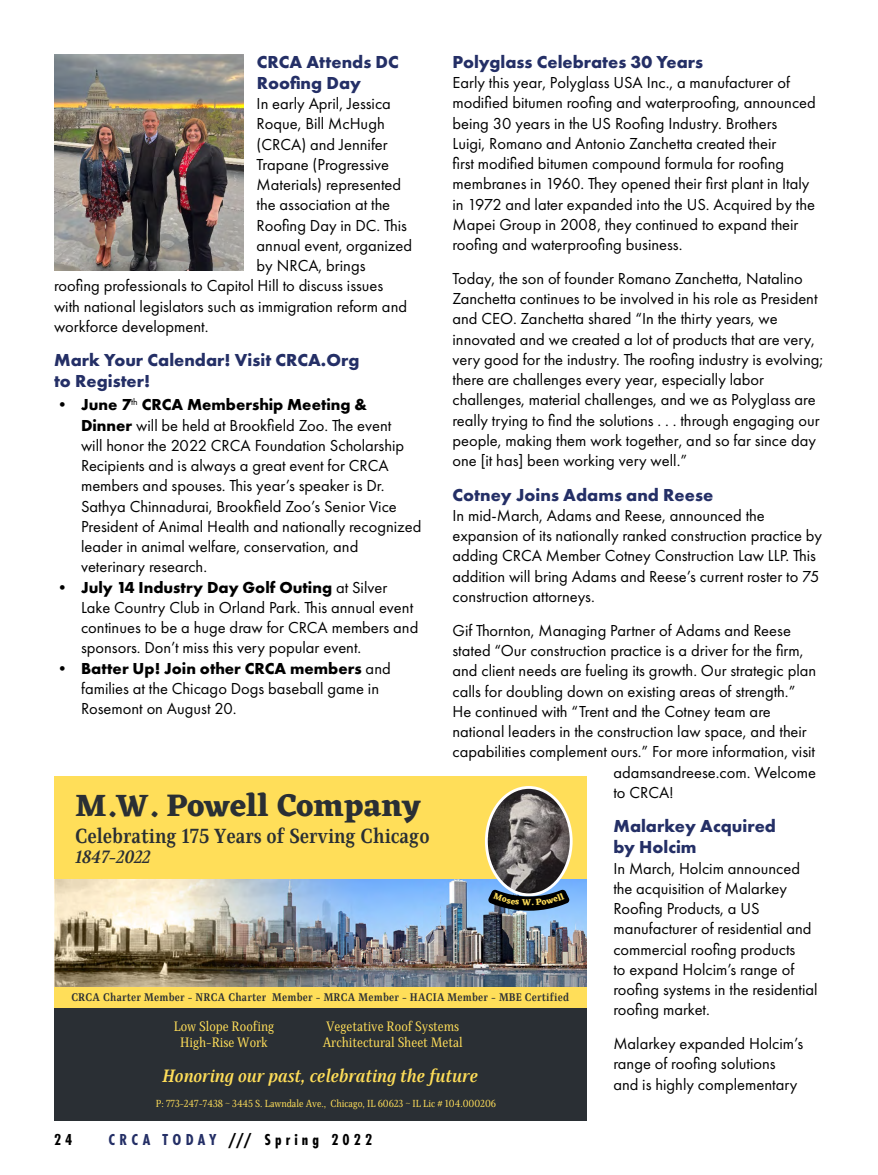
<style>
.page{position:relative;width:878px;height:1175px;background:#fff}
.page>*{position:absolute;margin:0;border:0;box-sizing:border-box;transform-origin:0 0}
.t1{font:700 32.1px "Eczar";color:#2a2f34}
.t2{font:700 20.85px "Singel";color:#2a2f34}
.t3{font:italic 700 18.3px "Singel";color:#ffde59}
.t4{font:italic 700 18.3px "Singel";color:#2a2f34}
.t5{font:700 18px/21px "Futura PT";color:#242f66}
.Body_Text{font:16.5px/20.2px "Futura PT";color:#000}
.t6{font:700 16.5px "Futura PT Cond";letter-spacing:.25em;color:#000}
.t7{font:13.95px/17px "Singel";color:#ffde59;text-align:center}
.t8{font:700 11.25px "Singel";letter-spacing:.02em;color:#2a2f34}
.t9{font:10.5px "Singel";color:#ffde59}
.s1{font-weight:700}
.s2{color:#242f66}
</style>
<div class="page">
<img style="left:54px;top:54px;width:189px;height:216px">
<div style="left:54px;top:776px;width:532px;height:344px;background:#2a2f34"></div>
<img style="left:54px;top:879px;width:532px;height:107px">
<div style="left:54px;top:776px;width:532px;height:103px;background:#ffde59"></div>
<div style="left:54px;top:986px;width:532px;height:21px;background:#ffde59"></div>
<svg style="left:485px;top:786px;width:87px;height:124px;background:#78766a"></svg>
<h1 class="t5" style="left:257px;top:51px;width:144px">CRCA Attends DC<br>Roofing Day</h1>
<p class="Body_Text" style="left:256px;top:93px;width:136px">In early April, Jessica</p>
<p class="Body_Text" style="left:256px;top:114px;width:130px">Roque, Bill McHugh</p>
<p class="Body_Text" style="left:256px;top:134px;width:133px">(CRCA) and Jennifer</p>
<p class="Body_Text" style="left:256px;top:154px;width:134px">Trapane (Progressive</p>
<p class="Body_Text" style="left:256px;top:174px;width:146px">Materials) represented</p>
<p class="Body_Text" style="left:256px;top:195px;width:135px">the association at the</p>
<p class="Body_Text" style="left:256px;top:215px;width:152px">Roofing Day in DC. This</p>
<p class="Body_Text" style="left:256px;top:235px;width:157px">annual event, organized</p>
<p class="Body_Text" style="left:256px;top:255px;width:110px">by NRCA, brings</p>
<p class="Body_Text" style="left:54px;top:276px;width:331px">roofing professionals to Capitol Hill to discuss issues</p>
<p class="Body_Text" style="left:54px;top:296px;width:354px">with national legislators such as immigration reform and</p>
<p class="Body_Text" style="left:54px;top:316px;width:156px">workforce development.</p>
<h1 class="t5" style="left:54px;top:349px;width:307px">Mark Your Calendar! Visit CRCA.Org to Register!</h1>
<p class="Body_Text" style="left:81px;top:394px;width:342px;text-indent:-27px">• <span class="s1">June 7</span><sup>th</sup> <span class="s1">CRCA Membership Meeting &amp; Dinner</span> will be held at Brookfield Zoo. The event<br>will honor the 2022 CRCA Foundation Scholarship Recipients and is always a great event for CRCA members and spouses. This year’s speaker is Dr.<br>Sathya Chinnadurai, Brookfield Zoo’s Senior Vice President of Animal Health and nationally recognized leader in animal welfare, conservation, and veterinary research.</p>
<p class="Body_Text" style="left:81px;top:577px;width:339px;text-indent:-27px">• <span class="s1">July 14 Industry Day Golf Outing</span> at Silver Lake Country Club in Orland Park. This annual event continues to be a huge draw for CRCA members and sponsors. Don’t miss this very popular event.</p>
<p class="Body_Text" style="left:81px;top:658px;width:311px;text-indent:-27px">• <span class="s1">Batter Up! Join other CRCA members</span> and families at the Chicago Dogs baseball game in<br>Rosemont on August 20.</p>
<h1 class="t5" style="left:452px;top:51px;width:252px">Polyglass Celebrates 30 Years</h1>
<p class="Body_Text" style="left:452px;top:72px;width:365px">Early this year, Polyglass USA Inc., a manufacturer of modified bitumen roofing and waterproofing, announced being 30 years in the US Roofing Industry. Brothers<br>Luigi, Romano and Antonio Zanchetta created their<br>first modified bitumen compound formula for roofing membranes in 1960. They opened their first plant in Italy in 1972 and later expanded into the US. Acquired by the Mapei Group in 2008, they continued to expand their roofing and waterproofing business.</p>
<p class="Body_Text" style="left:452px;top:268px;width:372px">Today, the son of founder Romano Zanchetta, Natalino Zanchetta continues to be involved in his role as President and CEO. Zanchetta shared “In the thirty years, we innovated and we created a lot of products that are very, very good for the industry. The roofing industry is evolving; there are challenges every year, especially labor challenges, material challenges, and we as Polyglass are really trying to find the solutions . . . through engaging our people, making them work together, and so far since day one [it has] been working very well.”</p>
<h1 class="t5" style="left:452px;top:484px;width:262px">Cotney Joins Adams and Reese</h1>
<p class="Body_Text" style="left:452px;top:505px;width:371px">In mid-March, Adams and Reese, announced the expansion of its nationally ranked construction practice by adding CRCA Member Cotney Construction Law LLP. This addition will bring Adams and Reese’s current roster to 75 construction attorneys.</p>
<p class="Body_Text" style="left:452px;top:620px;width:340px">Gif Thornton, Managing Partner of Adams and Reese</p>
<p class="Body_Text" style="left:452px;top:640px;width:352px">stated “Our construction practice is a driver for the firm,</p>
<p class="Body_Text" style="left:452px;top:660px;width:365px">and client needs are fueling its growth. Our strategic plan</p>
<p class="Body_Text" style="left:452px;top:681px;width:344px">calls for doubling down on existing areas of strength.”</p>
<p class="Body_Text" style="left:452px;top:701px;width:320px">He continued with “Trent and the Cotney team are</p>
<p class="Body_Text" style="left:452px;top:721px;width:356px">national leaders in the construction law space, and their</p>
<p class="Body_Text" style="left:452px;top:741px;width:364px">capabilities complement ours.” For more information, visit</p>
<p class="Body_Text" style="left:613px;top:762px;width:204px">adamsandreese.com. Welcome</p>
<p class="Body_Text" style="left:613px;top:782px;width:62px">to CRCA!</p>
<h1 class="t5" style="left:613px;top:815px;width:164px">Malarkey Acquired by Holcim</h1>
<p class="Body_Text" style="left:613px;top:858px;width:206px">In March, Holcim announced the acquisition of Malarkey<br>Roofing Products, a US manufacturer of residential and commercial roofing products<br>to expand Holcim’s range of roofing systems in the residential roofing market.</p>
<p class="Body_Text" style="left:613px;top:1033px;width:191px">Malarkey expanded Holcim’s range of roofing solutions and is highly complementary</p>
<p class="t1" style="left:75px;top:786px;width:347px">M.W. Powell Company</p>
<p class="t2" style="left:75px;top:822px;width:356px">Celebrating 175 Years of Serving Chicago</p>
<p class="t4" style="left:75px;top:846px;width:77px">1847-2022</p>
<p class="t8" style="left:71px;top:989px;width:499px">CRCA Charter Member - NRCA Charter Member - MRCA Member - HACIA Member - MBE Certified</p>
<p class="t7" style="left:174px;top:1016px;width:102px">Low Slope Roofing<br>High-Rise Work</p>
<p class="t7" style="left:322px;top:1016px;width:141px;text-align:left">Vegetative Roof Systems<br>Architectural Sheet Metal</p>
<p class="t3" style="left:163px;top:1064px;width:316px">Honoring our past, celebrating the future</p>
<p class="t9" style="left:156px;top:1096px;width:341px">P: 773-247-7438 ~ 3445 S. Lawndale Ave., Chicago, IL 60623 ~ IL Lic # 104.000206</p>
<p class="t6" style="left:54px;top:1130px;width:20px">24</p>
<p class="t6" style="left:108px;top:1130px;width:265px"><span class="s2">CRCA TODAY</span> /// Spring 2022</p>
</div>
